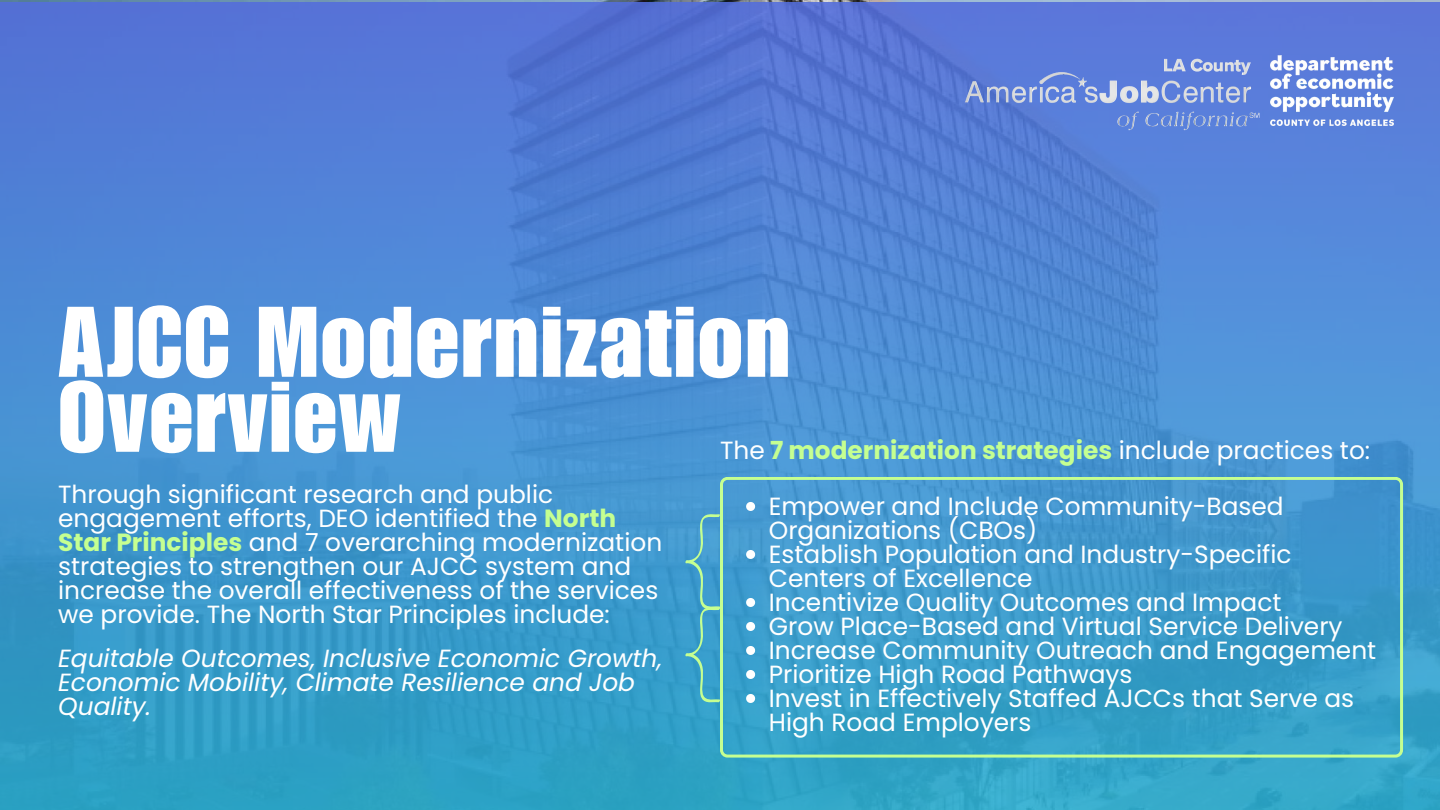
<style>
.page{position:relative;width:1440px;height:810px;background:#fff}
.page>*{position:absolute;margin:0;border:0;box-sizing:border-box;transform-origin:0 0}
.t1{font:98px/75px "Impact LT Std";letter-spacing:.02em;color:#fff}
.t2{font:24.8px/24px "Poppins";color:#fff}
.t3{font:italic 24.8px/24px "Poppins";color:#fff}
.t4{font:700 24.8px "Poppins";color:#c5ff91}
.s1{font-weight:400;color:#fff}
.s2{font-weight:700;color:#c5ff91}
</style>
<div class="page">
<div style="left:0;top:2px;width:1440px;height:808px;background:linear-gradient(to bottom,#5d76db,#2fa6c7)"></div>
<svg style="left:720px;top:477px;width:683px;height:281px;background:#3f9ec9"></svg>
<svg style="left:685px;top:513px;width:36px;height:191px;background:#4ba7c6"></svg>
<img style="left:1270px;top:56px;width:123px;height:69px">
<img style="left:958px;top:50px;width:309px;height:85px">
<svg style="left:746px;top:502px;width:9px;height:9px"></svg>
<svg style="left:746px;top:550px;width:9px;height:9px"></svg>
<svg style="left:746px;top:598px;width:9px;height:9px"></svg>
<svg style="left:746px;top:622px;width:9px;height:9px"></svg>
<svg style="left:746px;top:646px;width:9px;height:9px"></svg>
<svg style="left:746px;top:670px;width:9px;height:9px"></svg>
<svg style="left:746px;top:694px;width:9px;height:9px"></svg>
<p class="t1" style="left:58px;top:318px;width:734px">AJCC Modernization<br>Overview</p>
<p class="t4" style="left:720px;top:433px;width:652px"><span class="s1">The</span> 7 modernization strategies <span class="s1">include practices to:</span></p>
<p class="t2" style="left:58px;top:482px;width:606px">Through significant research and public engagement efforts, DEO identified the <span class="s2">North Star Principles</span> and 7 overarching modernization strategies to strengthen our AJCC system and increase the overall effectiveness of the services we provide. The North Star Principles include:</p>
<p class="t2" style="left:769px;top:494px;width:516px">Empower and Include Community-Based<br>Organizations (CBOs)</p>
<p class="t2" style="left:769px;top:542px;width:524px">Establish Population and Industry-Specific<br>Centers of Excellence</p>
<p class="t2" style="left:769px;top:590px;width:514px">Incentivize Quality Outcomes and Impact</p>
<p class="t2" style="left:769px;top:614px;width:575px">Grow Place-Based and Virtual Service Delivery</p>
<p class="t2" style="left:769px;top:638px;width:609px">Increase Community Outreach and Engagement</p>
<p class="t2" style="left:769px;top:662px;width:365px">Prioritize High Road Pathways</p>
<p class="t2" style="left:769px;top:686px;width:587px">Invest in Effectively Staffed AJCCs that Serve as<br>High Road Employers</p>
<p class="t3" style="left:58px;top:646px;width:606px">Equitable Outcomes, Inclusive Economic Growth,<br>Economic Mobility, Climate Resilience and Job<br>Quality.</p>
</div>
